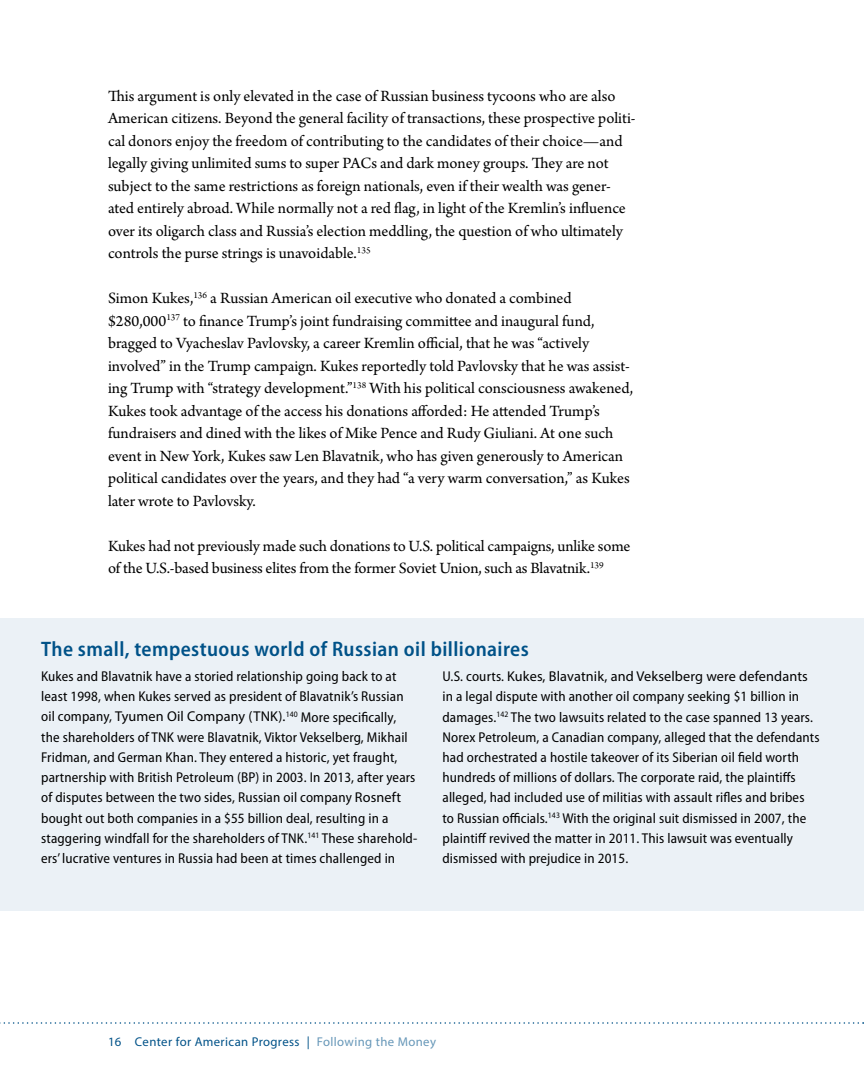
<style>
.page{position:relative;width:864px;height:1080px;background:#fff}
.page>*{position:absolute;margin:0;border:0;box-sizing:border-box;transform-origin:0 0}
.t1{font:600 semi-condensed 21px "Myriad Pro";letter-spacing:.02em;color:#005288}
.t2{font:16.5px/22.5px "Arno Pro";color:#000}
.t3{font:semi-condensed 14.25px/20.2px "Myriad Pro";letter-spacing:.01em;color:#000}
.t4{font:12.75px "Myriad Pro";letter-spacing:.03em;color:#005288}
.s1{font-stretch:normal}
.s2{color:#6697b8}
</style>
<div class="page">
<svg style="left:0;top:1022px;width:864px;height:2px"></svg>
<div style="left:0;top:618px;width:864px;height:292px;background:#ebf1f6"></div>
<p class="t2" style="left:108px;top:85px;width:529px">This argument is only elevated in the case of Russian business tycoons who are also American citizens. Beyond the general facility of transactions, these prospective politi&shy;cal donors enjoy the freedom of contributing to the candidates of their choice—and legally giving unlimited sums to super PACs and dark money groups. They are not subject to the same restrictions as foreign nationals, even if their wealth was gener&shy;ated entirely abroad. While normally not a red flag, in light of the Kremlin’s influence over its oligarch class and Russia’s election meddling, the question of who ultimately controls the purse strings is unavoidable.<sup>135</sup></p>
<p class="t2" style="left:108px;top:288px;width:527px">Simon Kukes,<sup>136</sup> a Russian American oil executive who donated a combined $280,000<sup>137</sup> to finance Trump’s joint fundraising committee and inaugural fund, bragged to Vyacheslav Pavlovsky, a career Kremlin official, that he was “actively involved” in the Trump campaign. Kukes reportedly told Pavlovsky that he was assist&shy;ing Trump with “strategy development.”<sup>138</sup> With his political consciousness awakened, Kukes took advantage of the access his donations afforded: He attended Trump’s fundraisers and dined with the likes of Mike Pence and Rudy Giuliani. At one such event in New York, Kukes saw Len Blavatnik, who has given generously to American political candidates over the years, and they had “a very warm conversation,” as Kukes later wrote to Pavlovsky.</p>
<p class="t2" style="left:108px;top:535px;width:524px">Kukes had not previously made such donations to U.S. political campaigns, unlike some of the U.S.-based business elites from the former Soviet Union, such as Blavatnik.<sup>139</sup></p>
<p class="t1" style="left:41px;top:638px;width:489px">The small, tempestuous world of Russian oil billionaires</p>
<p class="t3" style="left:41px;top:666px;width:378px">Kukes and Blavatnik have a storied relationship going back to at least 1998, when Kukes served as president of Blavatnik’s Russian oil company, <span class="s1">Tyumen Oil Company (TNK).</span><sup>140</sup> More specifically, the shareholders of TNK were Blavatnik, Viktor Vekselberg, Mikhail Fridman, and German Khan. They entered a historic, yet fraught, partnership with British Petroleum (BP) in 2003. In 2013, after years of disputes between the two sides, Russian oil company <span class="s1">Rosneft </span>bought out both companies in a $55 billion deal, resulting in a staggering windfall for the shareholders of TNK.<sup>141</sup> These sharehold&shy;ers’ lucrative ventures in Russia had been at times challenged in</p>
<p class="t3" style="left:442px;top:666px;width:379px">U.S. courts. <span class="s1">Kukes, Blavatnik, and Vekselberg were defendants </span>in a legal dispute with another oil company seeking $1 billion in damages.<sup>142</sup> The two lawsuits related to the case spanned 13 years.<br>Norex Petroleum, a Canadian company, alleged that the defendants had orchestrated a hostile takeover of its Siberian oil field worth hundreds of millions of dollars. The corporate raid, the plaintiffs alleged, had included use of militias with assault rifles and bribes to Russian officials.<sup>143</sup> With the original suit dismissed in 2007, the plaintiff revived the matter in 2011. This lawsuit was eventually dismissed with prejudice in 2015.</p>
<p class="t4" style="left:108px;top:1033px;width:330px">16 Center for American Progress | <span class="s2">Following the Money</span></p>
</div>
